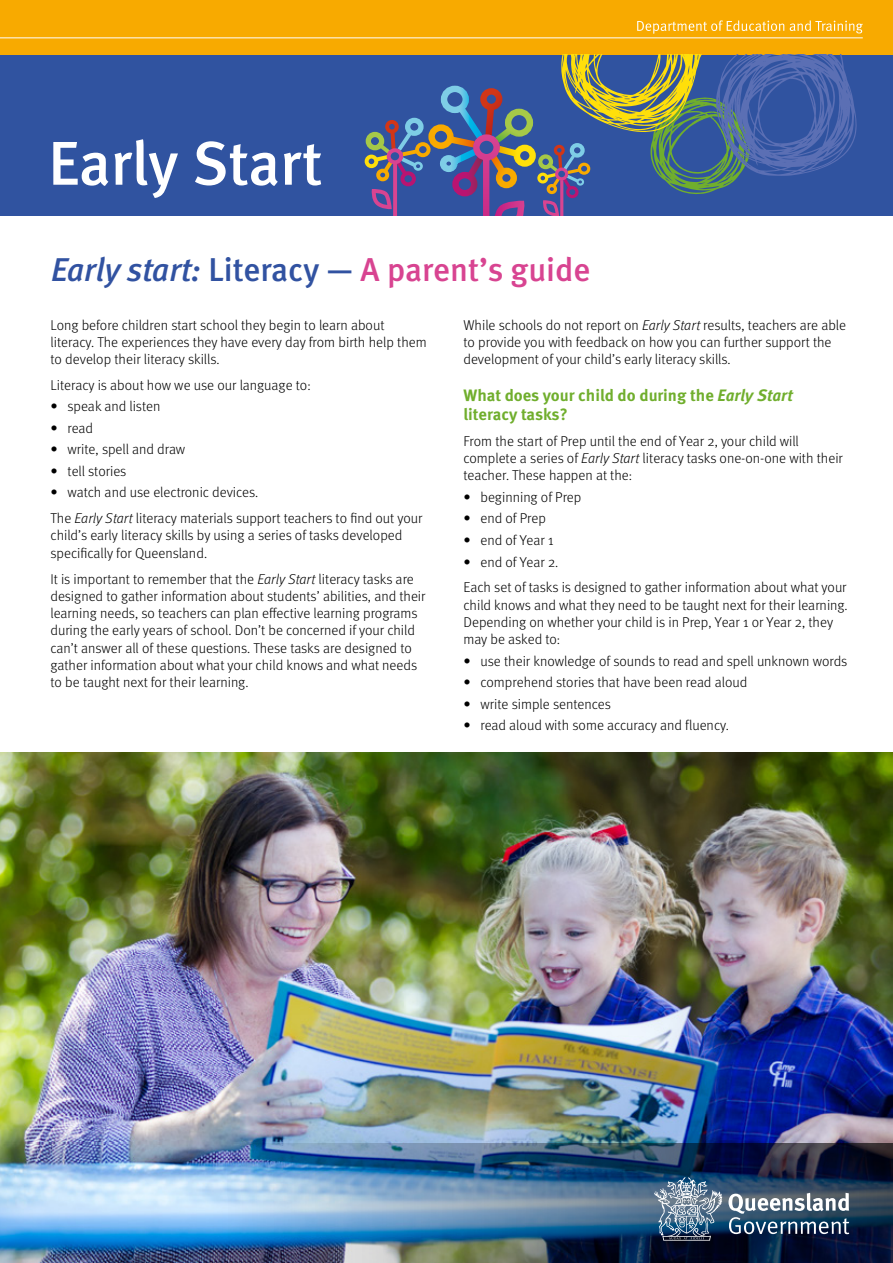
<style>
.page{position:relative;width:893px;height:1263px;background:#fff}
.page>*{position:absolute;margin:0;border:0;box-sizing:border-box;transform-origin:0 0}
.t1{font:61.8px "Meta Medium LF";color:#fff}
.t2{font:33px "Meta Medium LF";color:#d84491}
.t3{font:700 16.5px/19.5px "Meta OT";color:#70ae2d}
.t4{font:300 14.25px/17.2px "Meta OT";color:#000}
.s1{font-style:italic;color:#3152a1}
.s2{color:#3152a1}
.s3{font-family:"Meta Normal LF";font-weight:400}
.s4{font-style:italic}
</style>
<div class="page">
<div style="left:0;top:54px;width:893px;height:162px;background:#3053a0"></div>
<div style="left:365px;top:155px;width:13px;height:13px;border:4px solid #ffdf0a;border-radius:50%"></div>
<div style="left:366px;top:132px;width:18px;height:18px;border:5px solid #a5c848;border-radius:50%"></div>
<img style="left:0;top:753px;width:893px;height:391px">
<img style="left:0;top:1144px;width:893px;height:119px">
<svg style="left:728px;top:1193px;width:121px;height:41px"></svg>
<svg style="left:654px;top:1177px;width:68px;height:63px;background:#627d95"></svg>
<div style="left:0;top:0;width:893px;height:54px;background:#f8aa00"></div>
<svg style="left:370px;top:54px;width:487px;height:162px"></svg>
<hr style="left:0;top:37px;width:863px;height:1px;background:#fff">
<svg style="left:637px;top:20px;width:226px;height:14px"></svg>
<h1 class="t1" style="left:48px;top:127px;width:275px">Early Start</h1>
<h2 class="t2" style="left:51px;top:250px;width:541px"><span class="s1">Early start:</span> <span class="s2">Literacy —</span> A parent’s guide</h2>
<p class="t4" style="left:51px;top:316px;width:378px">Long before children start school they begin to learn about literacy. The experiences they have every day from birth help them to develop their literacy skills.</p>
<p class="t4" style="left:51px;top:377px;width:262px">Literacy is about how we use our language to:</p>
<p class="t4" style="left:51px;top:398px;width:111px"><span class="s3">•</span> speak and listen</p>
<p class="t4" style="left:51px;top:420px;width:44px"><span class="s3">•</span> read</p>
<p class="t4" style="left:51px;top:441px;width:136px"><span class="s3">•</span> write, spell and draw</p>
<p class="t4" style="left:51px;top:463px;width:77px"><span class="s3">•</span> tell stories</p>
<p class="t4" style="left:51px;top:480px;width:373px;line-height:25.8px"><span class="s3">•</span> watch and use electronic devices.<br>The <span class="s4">Early Start</span> literacy materials support teachers to find out your</p>
<p class="t4" style="left:51px;top:527px;width:353px">child’s early literacy skills by using a series of tasks developed specifically for Queensland.</p>
<p class="t4" style="left:51px;top:570px;width:377px">It is important to remember that the <span class="s4">Early Start</span> literacy tasks are designed to gather information about students’ abilities, and their learning needs, so teachers can plan effective learning programs during the early years of school. Don’t be concerned if your child can’t answer all of these questions. These tasks are designed to gather information about what your child knows and what needs to be taught next for their learning.</p>
<p class="t4" style="left:463px;top:316px;width:384px">While schools do not report on <span class="s4">Early Start</span> results, teachers are able to provide you with feedback on how you can further support the development of your child’s early literacy skills.</p>
<p class="t3" style="left:463px;top:385px;width:331px">What does your child do during the <span class="s4">Early Start </span>literacy tasks?</p>
<p class="t4" style="left:463px;top:433px;width:381px">From the start of Prep until the end of Year 2, your child will complete a series of <span class="s4">Early Start</span> literacy tasks one-on-one with their teacher. These happen at the:</p>
<p class="t4" style="left:463px;top:489px;width:119px"><span class="s3">•</span> beginning of Prep</p>
<p class="t4" style="left:463px;top:510px;width:84px"><span class="s3">•</span> end of Prep</p>
<p class="t4" style="left:463px;top:532px;width:91px"><span class="s3">•</span> end of Year 1</p>
<p class="t4" style="left:463px;top:549px;width:384px;line-height:25.8px"><span class="s3">•</span> end of Year 2.<br>Each set of tasks is designed to gather information about what your</p>
<p class="t4" style="left:463px;top:596px;width:386px">child knows and what they need to be taught next for their learning.<br>Depending on whether your child is in Prep, Year 1 or Year 2, they may be asked to:</p>
<p class="t4" style="left:463px;top:652px;width:385px"><span class="s3">•</span> use their knowledge of sounds to read and spell unknown words</p>
<p class="t4" style="left:463px;top:674px;width:285px"><span class="s3">•</span> comprehend stories that have been read aloud</p>
<p class="t4" style="left:463px;top:695px;width:149px"><span class="s3">•</span> write simple sentences</p>
<p class="t4" style="left:463px;top:717px;width:267px"><span class="s3">•</span> read aloud with some accuracy and fluency.</p>
</div>
